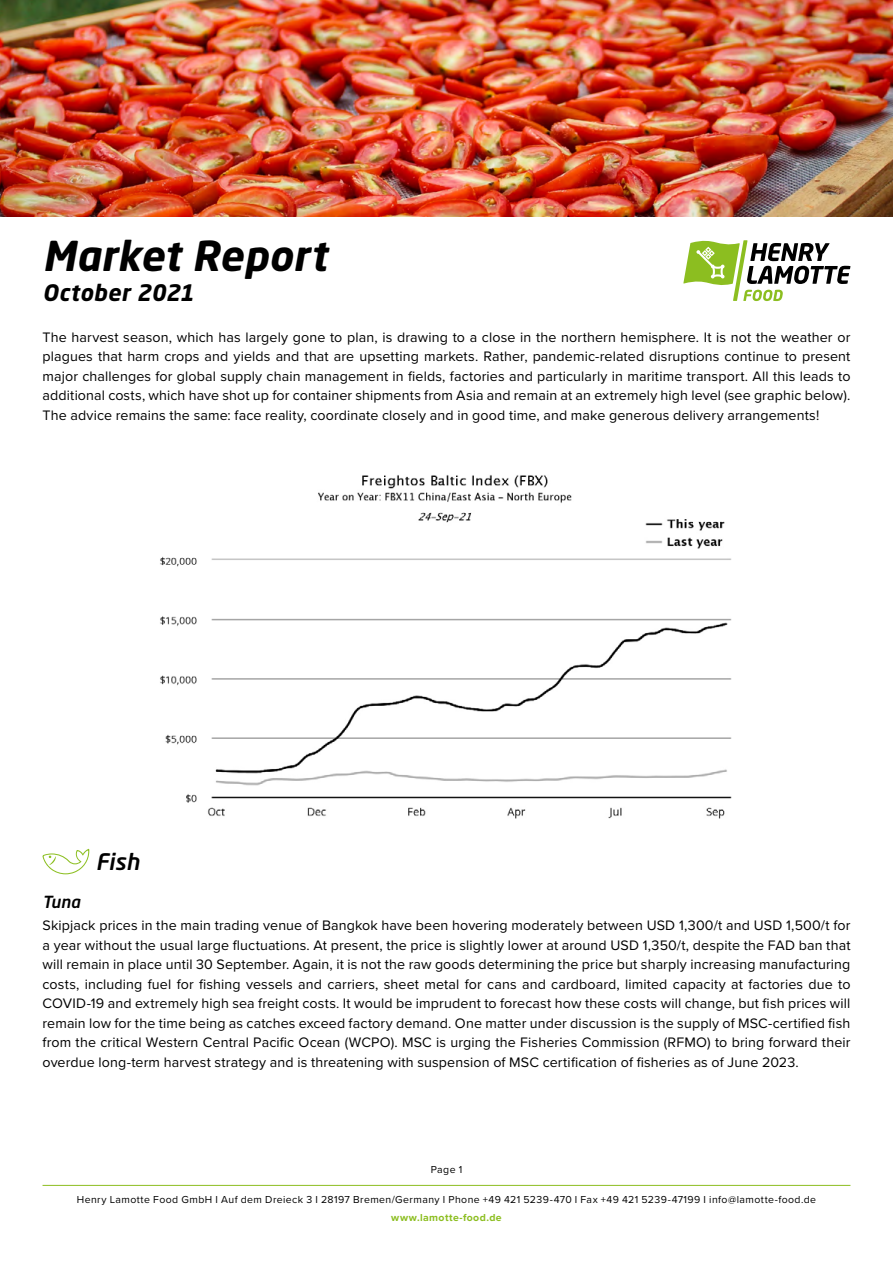
<style>
.page{position:relative;width:893px;height:1263px;background:#fff}
.page>*{position:absolute;margin:0;border:0;box-sizing:border-box;transform-origin:0 0}
.t1{font:italic 700 40.8px "Neo Sans W1 G";letter-spacing:.01em;color:#000}
.t2{font:italic 700 22.5px "Neo Sans W1 G";letter-spacing:.02em;color:#000}
.t3{font:italic 500 22.5px "Neo Sans W1 G";color:#000}
.t4{font:italic 500 16.5px "Neo Sans W1 G";color:#000}
.t5{font:14.25px/19.5px "Proxima Nova";letter-spacing:.01em;color:#000;text-align:justify}
.t6{font:10.5px "Proxima Nova";letter-spacing:.04em;color:#000}
.t7{font:700 10.5px "Proxima Nova";letter-spacing:.04em;color:#8cbe20}
</style>
<div class="page">
<hr style="left:43px;top:1185px;width:807px;height:1px;background:#8cbe20">
<svg style="left:683px;top:240px;width:167px;height:61px"></svg>
<img style="left:0;top:0;width:893px;height:217px">
<svg style="left:42px;top:849px;width:47px;height:25px"></svg>
<img style="left:160px;top:475px;width:572px;height:344px">
<h1 class="t1" style="left:43px;top:230px;width:286px">Market Report</h1>
<h2 class="t2" style="left:43px;top:278px;width:153px">October 2021</h2>
<p class="t5" style="left:43px;top:326px;width:810px">The harvest season, which has largely gone to plan, is drawing to a close in the northern hemisphere. It is not the weather or plagues that harm crops and yields and that are upsetting markets. Rather, pandemic-related disruptions continue to present major challenges for global supply chain management in fields, factories and particularly in maritime transport. All this leads to additional costs, which have shot up for container shipments from Asia and remain at an extremely high level (see graphic below).<br>The advice remains the same: face reality, coordinate closely and in good time, and make generous delivery arrangements!</p>
<p class="t4" style="left:43px;top:892px;width:39px">Tuna</p>
<h2 class="t3" style="left:96px;top:848px;width:45px">Fish</h2>
<p class="t5" style="left:43px;top:915px;width:809px">Skipjack prices in the main trading venue of Bangkok have been hovering moderately between USD 1,300/t and USD 1,500/t for a year without the usual large fluctuations. At present, the price is slightly lower at around USD 1,350/t, despite the FAD ban that will remain in place until 30 September. Again, it is not the raw goods determining the price but sharply increasing manufacturing costs, including fuel for fishing vessels and carriers, sheet metal for cans and cardboard, limited capacity at factories due to COVID-19 and extremely high sea freight costs. It would be imprudent to forecast how these costs will change, but fish prices will remain low for the time being as catches exceed factory demand. One matter under discussion is the supply of MSC-certified fish from the critical Western Central Pacific Ocean (WCPO). MSC is urging the Fisheries Commission (RFMO) to bring forward their overdue long-term harvest strategy and is threatening with suspension of MSC certification of fisheries as of June 2023.</p>
<p class="t6" style="left:431px;top:1162px;width:33px">Page 1</p>
<p class="t6" style="left:77px;top:1192px;width:741px">Henry Lamotte Food GmbH I Auf dem Dreieck 3 I 28197 Bremen/Germany I Phone +49 421 5239-470 I Fax +49 421 5239-47199 I info@lamotte-food.de</p>
<p class="t7" style="left:391px;top:1210px;width:112px">www.lamotte-food.de</p>
</div>
